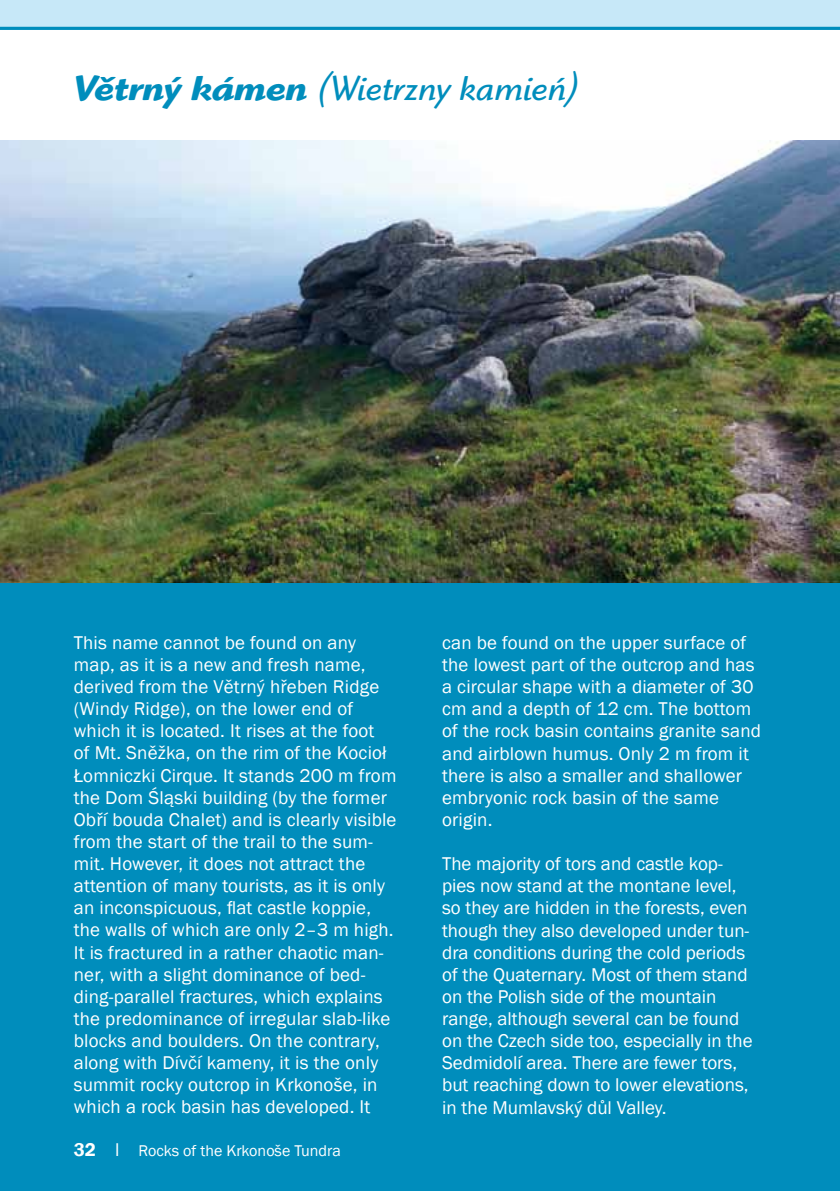
<style>
.page{position:relative;width:840px;height:1191px;background:#fff}
.page>*{position:absolute;margin:0;border:0;box-sizing:border-box;transform-origin:0 0}
.t1{font:italic 36px "Highlander CE";color:#008dbc}
.t2{font:19px/22.2px "Franklin Gothic";letter-spacing:.01em;color:#fff}
.t3{font:16px "Franklin Gothic";color:#fff}
.s1{font-family:"Highlander LTCE";font-weight:700}
.s2{font-weight:600;font-size:19px}
.s3{font-size:19px}
</style>
<div class="page">
<div style="left:0;top:582px;width:839px;height:609px;background:#008dbc"></div>
<img style="left:0;top:140px;width:839px;height:442px">
<div style="left:0;top:0;width:839px;height:28px;background:#c7e8f8"></div>
<hr style="left:0;top:27px;width:839px;height:3px;background:#008dbc">
<h1 class="t1" style="left:74px;top:68px;width:507px"><span class="s1">Větrný kámen</span> (Wietrzny kamień)</h1>
<p class="t2" style="left:74px;top:632px;width:324px">This name cannot be found on any map, as it is a new and fresh name, derived from the Větrný hřeben Ridge (Windy Ridge), on the lower end of which it is located. It rises at the foot<br>of Mt. Sněžka, on the rim of the Kocioł Łomniczki Cirque. It stands 200 m from the Dom Śląski building (by the former Obří bouda Chalet) and is clearly visible from the start of the trail to the sum&shy;mit. However, it does not attract the attention of many tourists, as it is only an inconspicuous, flat castle koppie, the walls of which are only 2–3 m high.<br>It is fractured in a rather chaotic man&shy;ner, with a slight dominance of bed&shy;ding-parallel fractures, which explains the predominance of irregular slab-like blocks and boulders. On the contrary, along with Dívčí kameny, it is the only summit rocky outcrop in Krkonoše, in which a rock basin has developed. It</p>
<p class="t2" style="left:442px;top:632px;width:320px">can be found on the upper surface of the lowest part of the outcrop and has a circular shape with a diameter of 30 cm and a depth of 12 cm. The bottom of the rock basin contains granite sand and airblown humus. Only 2 m from it there is also a smaller and shallower embryonic rock basin of the same origin.</p>
<p class="t2" style="left:442px;top:853px;width:312px">The majority of tors and castle kop&shy;pies now stand at the montane level, so they are hidden in the forests, even though they also developed under tun&shy;dra conditions during the cold periods of the Quaternary. Most of them stand on the Polish side of the mountain range, although several can be found on the Czech side too, especially in the Sedmidolí area. There are fewer tors, but reaching down to lower elevations, in the Mumlavský důl Valley.</p>
<p class="t3" style="left:74px;top:1141px;width:268px"><span class="s2">32</span> <span class="s3">l</span> Rocks of the Krkonoše Tundra</p>
</div>
